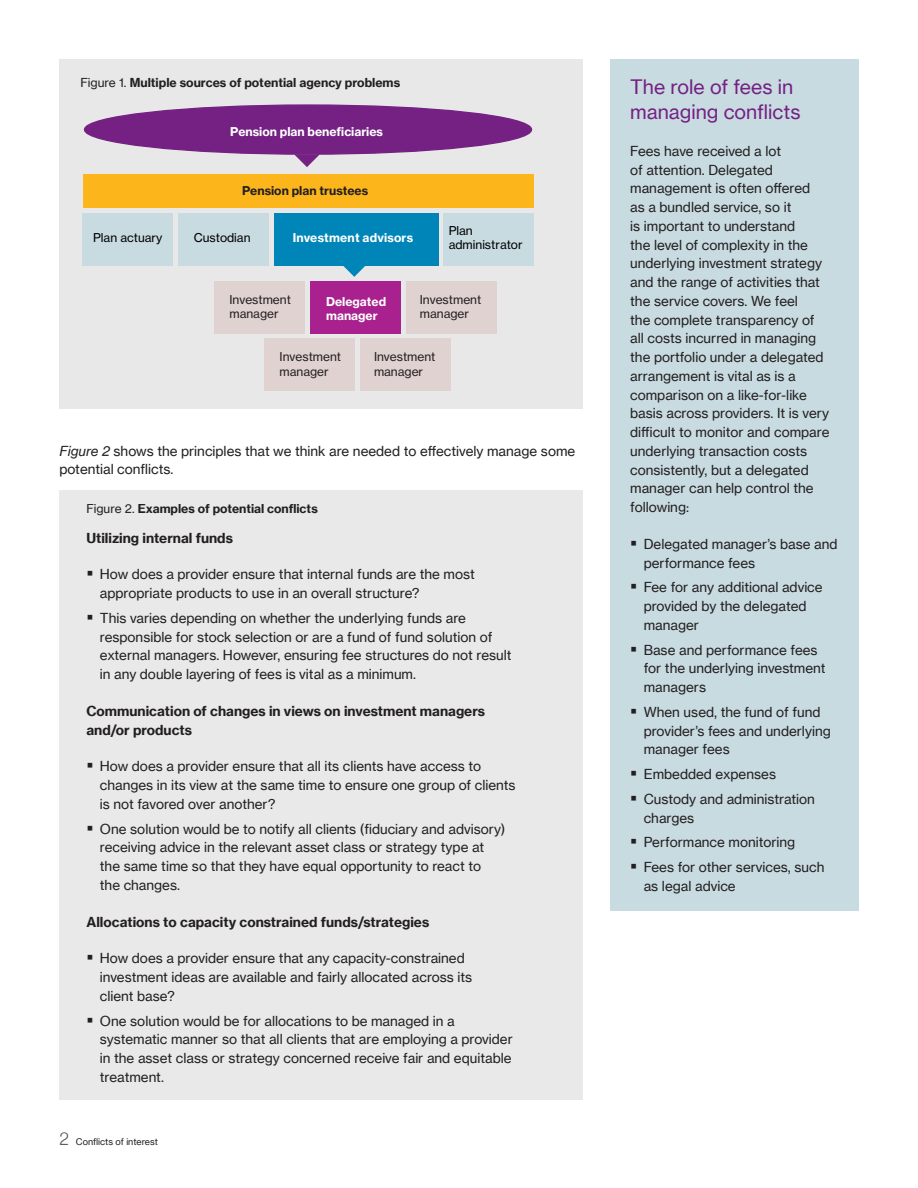
<style>
.page{position:relative;width:918px;height:1188px;background:#fff}
.page>*{position:absolute;margin:0;border:0;box-sizing:border-box;transform-origin:0 0}
.Calllout_3__13pt_rom{font:19.5px/25.5px "N Haas Grotesk TX Pro 55 Rg";color:#752183}
.Body_text_black{font:13.5px/18.8px "N Haas Grotesk TX Pro 55 Rg";color:#231f20}
.Body_text_white{font:13.5px/18.8px "N Haas Grotesk TX Pro 75 Bd";color:#231f20}
.Body_text_black-2{font:12.15px "N Haas Grotesk TX Pro 75 Bd";color:#231f20}
.t1{font:12px/14.4px "N Haas Grotesk TX Std 55 Rg";color:#231f20}
.t2{font:12px "N Haas Grotesk TX Std 75 Bd";color:#231f20}
.t3{font:12px "N Haas Grotesk TX Std 75 Bd";color:#fff}
.t4{font:12px/14.4px "N Haas Grotesk TX Std 55 Rg";color:#000}
.Body_text_black-3{font:12px "N Haas Grotesk TX Pro 75 Bd";color:#231f20}
.t5{font:12px/14.4px "N Haas Grotesk TX Std 75 Bd";color:#fefefe}
.t6{font:9px "N Haas Grotesk TX Pro 55 Rg";color:#231f20}
.s1{font-family:"N Haas Grotesk TX Pro 55 Rg"}
.s2{font-family:"N Haas Grotesk TX Std 55 Rg"}
.s3{font-family:"N Haas Grotesk TX Pro 56 It"}
.s4{font-family:"N Haas Grotesk DS Pro 45 Lt";font-size:18px;color:#57585a}
</style>
<div class="page">
<div style="left:59px;top:59px;width:524px;height:350px;background:#e7e8e7"></div>
<div style="left:85px;top:105px;width:447px;height:49px;background:#752183;border-radius:50%"></div>
<div style="left:83px;top:213px;width:90px;height:53px;background:#c8dbe1"></div>
<div style="left:179px;top:213px;width:90px;height:53px;background:#c8dbe1"></div>
<div style="left:274px;top:213px;width:164px;height:53px;background:#0085b8"></div>
<div style="left:443px;top:213px;width:90px;height:53px;background:#c8dbe1"></div>
<div style="left:214px;top:281px;width:90px;height:53px;background:#dfd2d1"></div>
<div style="left:310px;top:281px;width:90px;height:53px;background:#a8218e"></div>
<div style="left:264px;top:339px;width:90px;height:52px;background:#dfd2d1"></div>
<div style="left:406px;top:281px;width:90px;height:53px;background:#dfd2d1"></div>
<div style="left:360px;top:339px;width:90px;height:52px;background:#dfd2d1"></div>
<div style="left:83px;top:174px;width:450px;height:33px;background:#fcb61c"></div>
<svg style="left:343px;top:266px;width:22px;height:11px"></svg>
<svg style="left:293px;top:154px;width:28px;height:13px"></svg>
<div style="left:59px;top:490px;width:524px;height:609px;background:#e8e9e8"></div>
<div style="left:610px;top:60px;width:249px;height:851px;background:#c8dbe1"></div>
<p class="Body_text_black-2" style="left:80px;top:75px;width:321px"><span class="s1">Figure 1.</span> Multiple sources of potential agency problems</p>
<p class="t2" style="left:82px;top:77px;width:324px"><span class="s2">Figure 11.</span> Multiple sources of potential agency problems</p>
<p class="t3" style="left:230px;top:124px;width:154px">Pension plan beneficiaries</p>
<p class="t2" style="left:242px;top:183px;width:128px">Pension plan trustees</p>
<p class="t4" style="left:93px;top:231px;width:71px">Plan actuary</p>
<p class="t4" style="left:194px;top:230px;width:58px">Custodian</p>
<p class="t3" style="left:293px;top:230px;width:122px">Investment advisors</p>
<p class="t4" style="left:449px;top:223px;width:75px">Plan administrator</p>
<p class="t1" style="left:229px;top:292px;width:63px">Investment manager</p>
<p class="t5" style="left:326px;top:294px;width:62px">Delegated manager</p>
<p class="t1" style="left:280px;top:350px;width:63px">Investment manager</p>
<p class="t1" style="left:420px;top:292px;width:63px">Investment manager</p>
<p class="t1" style="left:374px;top:350px;width:63px">Investment manager</p>
<p class="Body_text_black" style="left:59px;top:441px;width:518px"><span class="s3">Figure 2</span> shows the principles that we think are needed to effectively manage some potential conflicts.</p>
<p class="Body_text_black-3" style="left:86px;top:501px;width:233px"><span class="s1">Figure 2.</span> Examples of potential conflicts</p>
<p class="Body_text_white" style="left:86px;top:528px;width:148px">Utilizing internal funds</p>
<p class="Body_text_black" style="left:100px;top:565px;width:376px">How does a provider ensure that internal funds are the most appropriate products to use in an overall structure?</p>
<p class="Body_text_black" style="left:100px;top:609px;width:413px">This varies depending on whether the underlying funds are responsible for stock selection or are a fund of fund solution of external managers. However, ensuring fee structures do not result in any double layering of fees is vital as a minimum.</p>
<p class="Body_text_white" style="left:86px;top:702px;width:400px">Communication of changes in views on investment managers and/or products</p>
<p class="Body_text_black" style="left:100px;top:757px;width:417px">How does a provider ensure that all its clients have access to changes in its view at the same time to ensure one group of clients is not favored over another?</p>
<p class="Body_text_black" style="left:100px;top:819px;width:407px">One solution would be to notify all clients (fiduciary and advisory) receiving advice in the relevant asset class or strategy type at the same time so that they have equal opportunity to react to<br>the changes.</p>
<p class="Body_text_white" style="left:86px;top:912px;width:344px">Allocations to capacity constrained funds/strategies</p>
<p class="Body_text_black" style="left:100px;top:949px;width:374px">How does a provider ensure that any capacity-constrained investment ideas are available and fairly allocated across its client base?</p>
<p class="Body_text_black" style="left:100px;top:1011px;width:414px">One solution would be for allocations to be managed in a systematic manner so that all clients that are employing a provider in the asset class or strategy concerned receive fair and equitable treatment.</p>
<p class="t6" style="left:59px;top:1136px;width:100px"><span class="s4">2</span> Conflicts of interest</p>
<p class="Calllout_3__13pt_rom" style="left:630px;top:74px;width:172px">The role of fees in managing conflicts</p>
<p class="Body_text_black" style="left:630px;top:142px;width:201px">Fees have received a lot<br>of attention. Delegated management is often offered<br>as a bundled service, so it<br>is important to understand<br>the level of complexity in the underlying investment strategy and the range of activities that the service covers. We feel<br>the complete transparency of all costs incurred in managing the portfolio under a delegated arrangement is vital as is a comparison on a like-for-like basis across providers. It is very difficult to monitor and compare underlying transaction costs consistently, but a delegated manager can help control the following:</p>
<p class="Body_text_black" style="left:644px;top:535px;width:195px">Delegated manager’s base and performance fees</p>
<p class="Body_text_black" style="left:644px;top:578px;width:180px">Fee for any additional advice provided by the delegated manager</p>
<p class="Body_text_black" style="left:644px;top:640px;width:183px">Base and performance fees for the underlying investment managers</p>
<p class="Body_text_black" style="left:644px;top:703px;width:189px">When used, the fund of fund provider’s fees and underlying manager fees</p>
<p class="Body_text_black" style="left:644px;top:765px;width:134px">Embedded expenses</p>
<p class="Body_text_black" style="left:644px;top:790px;width:173px">Custody and administration charges</p>
<p class="Body_text_black" style="left:644px;top:833px;width:153px">Performance monitoring</p>
<p class="Body_text_black" style="left:644px;top:858px;width:182px">Fees for other services, such as legal advice</p>
</div>
